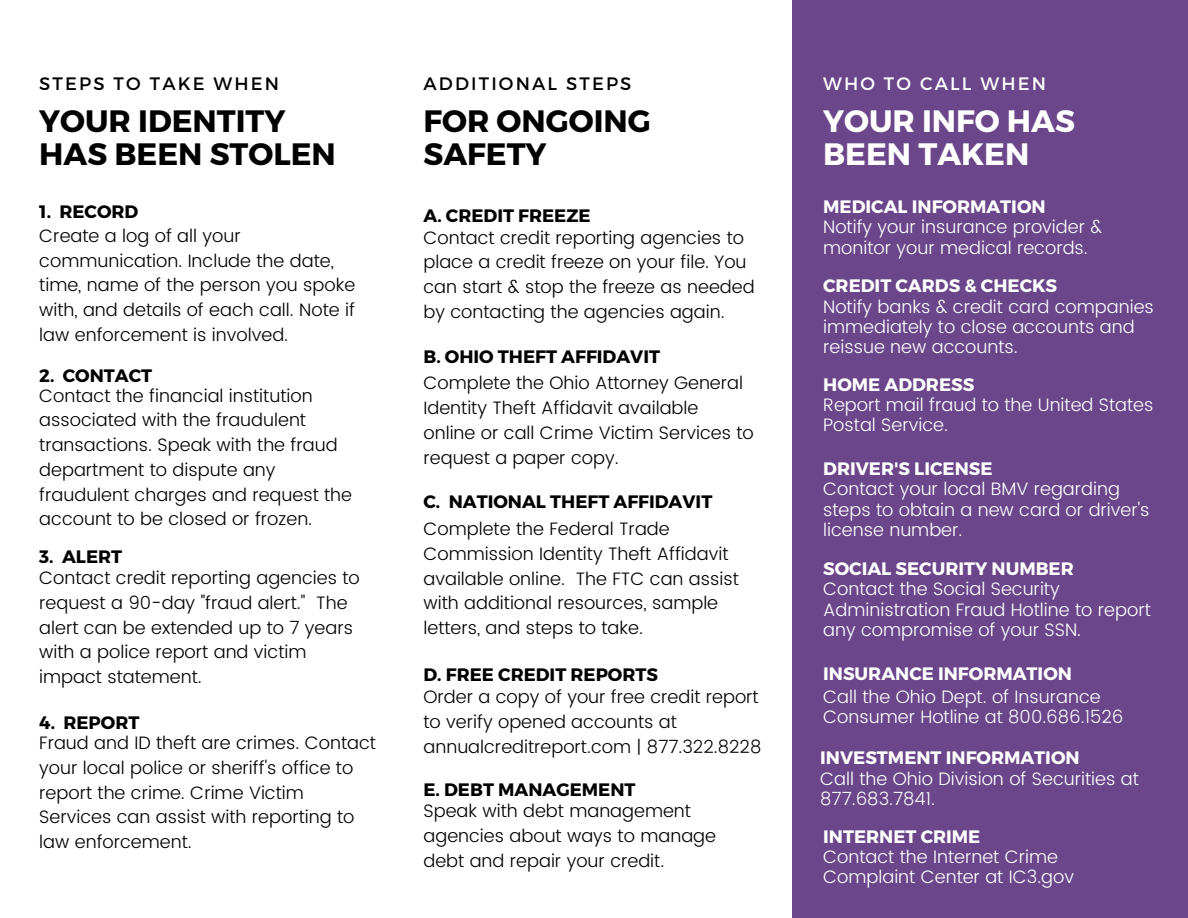
<style>
.page{position:relative;width:1188px;height:918px;background:#fff}
.page>*{position:absolute;margin:0;border:0;box-sizing:border-box;transform-origin:0 0}
.t1{font:700 30.9px/33.8px "Montserrat";color:#000}
.t2{font:700 30.9px/33.8px "Montserrat";color:#fff}
.t3{font:300 18px/24.8px "Poppins";color:#000}
.t4{font:300 18px/20.2px "Poppins";color:#fff}
.t5{font:700 18px "Montserrat";color:#fff}
.t6{font:700 18px "Montserrat";color:#000}
.t7{font:18px "Montserrat";letter-spacing:.12em;color:#000}
.t8{font:18px "Montserrat";letter-spacing:.12em;color:#fff}
</style>
<div class="page">
<div style="left:792px;top:0;width:396px;height:918px;background:#6b468a"></div>
<h1 class="t7" style="left:39px;top:72px;width:241px">STEPS TO TAKE WHEN</h1>
<p class="t1" style="left:39px;top:102px;width:298px">YOUR IDENTITY<br>HAS BEEN STOLEN</p>
<h3 class="t6" style="left:39px;top:200px;width:101px">1. RECORD</h3>
<p class="t3" style="left:39px;top:223px;width:317px">Create a log of all your communication. Include the date, time, name of the person you spoke with, and details of each call. Note if law enforcement is involved.</p>
<p class="t6" style="left:39px;top:363px;width:114px">2. CONTACT</p>
<p class="t3" style="left:39px;top:383px;width:314px">Contact the financial institution associated with the fraudulent transactions. Speak with the fraud department to dispute any fraudulent charges and request the account to be closed or frozen.</p>
<p class="t6" style="left:39px;top:545px;width:84px">3. ALERT</p>
<p class="t3" style="left:39px;top:566px;width:322px">Contact credit reporting agencies to request a 90-day "fraud alert." The alert can be extended up to 7 years with a police report and victim impact statement.</p>
<p class="t6" style="left:39px;top:711px;width:102px">4. REPORT</p>
<h3 class="t3" style="left:39px;top:731px;width:338px">Fraud and ID theft are crimes. Contact your local police or sheriff's office to report the crime. Crime Victim<br>Services can assist with reporting to law enforcement.</h3>
<p class="t7" style="left:424px;top:72px;width:209px">ADDITIONAL STEPS</p>
<p class="t1" style="left:424px;top:102px;width:229px">FOR ONGOING<br>SAFETY</p>
<h1 class="t6" style="left:424px;top:204px;width:169px">A. CREDIT FREEZE</h1>
<p class="t3" style="left:424px;top:225px;width:333px">Contact credit reporting agencies to place a credit freeze on your file. You can start &amp; stop the freeze as needed by contacting the agencies again.</p>
<p class="t6" style="left:424px;top:345px;width:238px">B. OHIO THEFT AFFIDAVIT</p>
<p class="t3" style="left:424px;top:371px;width:332px">Complete the Ohio Attorney General Identity Theft Affidavit available online or call Crime Victim Services to request a paper copy.</p>
<p class="t6" style="left:424px;top:490px;width:290px">C. NATIONAL THEFT AFFIDAVIT</p>
<p class="t3" style="left:424px;top:517px;width:317px">Complete the Federal Trade<br>Commission Identity Theft Affidavit available online. The FTC can assist with additional resources, sample letters, and steps to take.</p>
<p class="t6" style="left:424px;top:663px;width:236px">D. FREE CREDIT REPORTS</p>
<p class="t3" style="left:424px;top:685px;width:339px">Order a copy of your free credit report to verify opened accounts at annualcreditreport.com | 877.322.8228</p>
<p class="t6" style="left:424px;top:778px;width:214px">E. DEBT MANAGEMENT</p>
<p class="t3" style="left:424px;top:799px;width:294px">Speak with debt management agencies about ways to manage debt and repair your credit.</p>
<p class="t8" style="left:823px;top:72px;width:224px">WHO TO CALL WHEN</p>
<p class="t2" style="left:823px;top:102px;width:253px">YOUR INFO HAS<br>BEEN TAKEN</p>
<p class="t5" style="left:823px;top:195px;width:224px">MEDICAL INFORMATION</p>
<p class="t4" style="left:823px;top:217px;width:281px">Notify your insurance provider &amp; monitor your medical records.</p>
<h3 class="t5" style="left:823px;top:274px;width:235px">CREDIT CARDS &amp; CHECKS</h3>
<h1 class="t4" style="left:823px;top:296px;width:332px">Notify banks &amp; credit card companies immediately to close accounts and reissue new accounts.</h1>
<p class="t5" style="left:823px;top:372px;width:153px">HOME ADDRESS</p>
<p class="t4" style="left:823px;top:394px;width:332px">Report mail fraud to the United States<br>Postal Service.</p>
<p class="t5" style="left:823px;top:457px;width:171px">DRIVER'S LICENSE</p>
<p class="t4" style="left:823px;top:479px;width:328px">Contact your local BMV regarding steps to obtain a new card or driver's license number.</p>
<p class="t5" style="left:823px;top:557px;width:252px">SOCIAL SECURITY NUMBER</p>
<p class="t4" style="left:823px;top:579px;width:329px">Contact the Social Security<br>Administration Fraud Hotline to report any compromise of your SSN.</p>
<p class="t5" style="left:823px;top:662px;width:250px">INSURANCE INFORMATION</p>
<p class="t4" style="left:823px;top:687px;width:302px">Call the Ohio Dept. of Insurance<br>Consumer Hotline at 800.686.1526</p>
<p class="t5" style="left:820px;top:746px;width:261px">INVESTMENT INFORMATION</p>
<p class="t4" style="left:820px;top:768px;width:320px">Call the Ohio Division of Securities at<br>877.683.7841.</p>
<p class="t5" style="left:823px;top:825px;width:159px">INTERNET CRIME</p>
<p class="t4" style="left:823px;top:847px;width:252px">Contact the Internet Crime<br>Complaint Center at IC3.gov</p>
</div>
